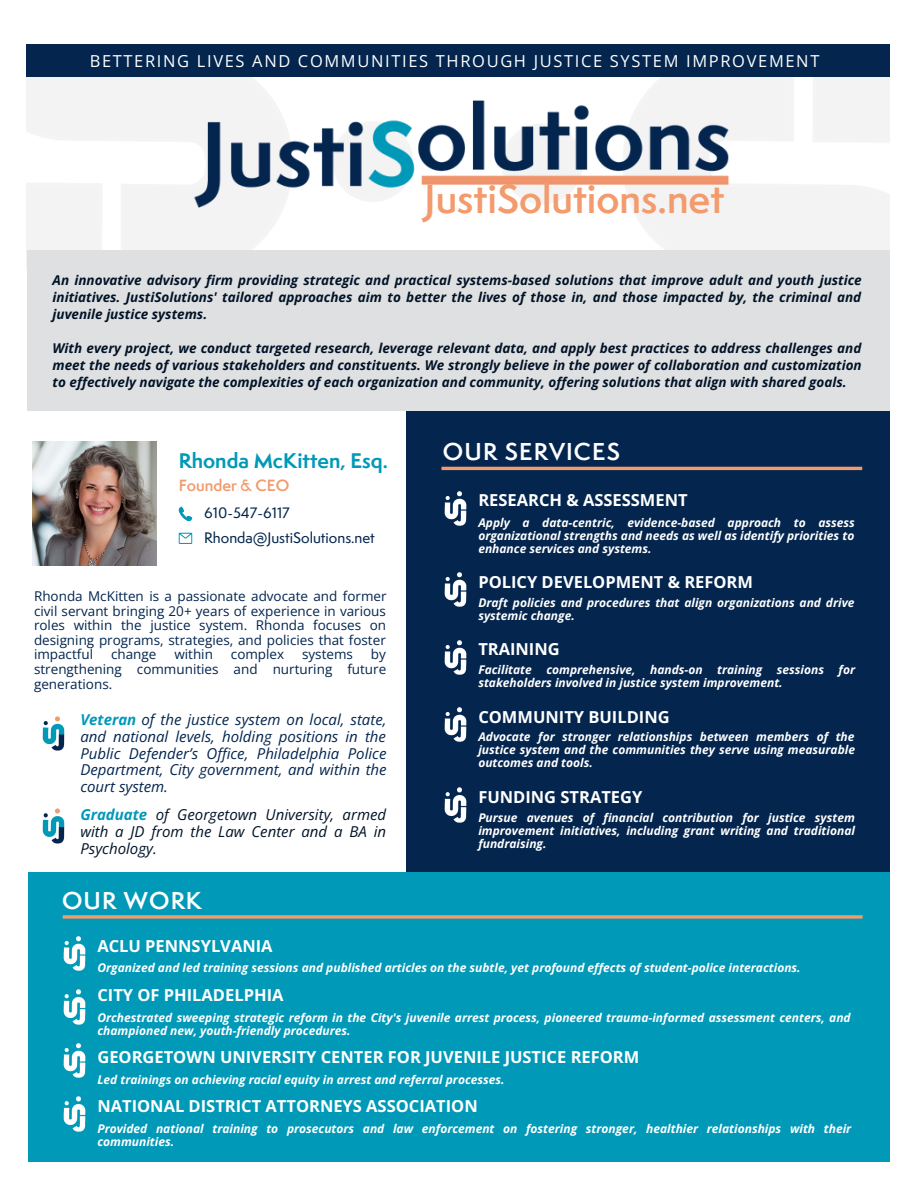
<style>
.page{position:relative;width:918px;height:1188px;background:#fff}
.page>*{position:absolute;margin:0;border:0;box-sizing:border-box;transform-origin:0 0}
.t1{font:600 37.5px "Semplicita Pro";color:#f39b6d}
.t2{font:600 22.5px "Semplicita Pro";letter-spacing:.05em;color:#fff}
.t3{font:700 19.5px "Semplicita Pro";color:#0099b8}
.t4{font:700 16.5px "Open Sans";color:#fff}
.t5{font:16.5px "Open Sans";letter-spacing:.1em;color:#fff}
.t6{font:italic 15px/16.8px "Open Sans";color:#03254e;text-align:justify}
.t7{font:italic 15px/16.8px "Open Sans";color:#011327;text-align:justify}
.t8{font:600 15px "Semplicita Pro";color:#f39b6d}
.t9{font:500 14.1px "Semplicita Pro";color:#03254e}
.t10{font:italic 700 13.5px/16.8px "Open Sans";color:#011327;text-align:justify}
.t11{font:13.5px/14.5px "Open Sans";color:#03254e;text-align:justify}
.t12{font:italic 700 12px/13px "Open Sans";color:#fff}
.s1{font-weight:700;color:#0099b8}
</style>
<div class="page">
<div style="left:406px;top:411px;width:484px;height:461px;background:#03254e"></div>
<div style="left:28px;top:872px;width:862px;height:290px;background:#0099b8"></div>
<div style="left:27px;top:251px;width:863px;height:160px;background:#dfe0e2"></div>
<svg style="left:63px;top:915px;width:800px;height:4px;background:#cc9a78"></svg>
<hr style="left:442px;top:467px;width:420px;height:3px;background:#f39b6d">
<div style="left:26px;top:45px;width:863px;height:32px;background:#03254e"></div>
<img style="left:178px;top:97px;width:569px;height:117px">
<img style="left:32px;top:442px;width:124px;height:124px">
<svg style="left:179px;top:507px;width:13px;height:13px"></svg>
<svg style="left:179px;top:533px;width:13px;height:11px"></svg>
<img style="left:42px;top:716px;width:23px;height:35px">
<img style="left:42px;top:808px;width:23px;height:36px">
<img style="left:444px;top:491px;width:23px;height:35px">
<img style="left:444px;top:572px;width:23px;height:35px">
<img style="left:444px;top:640px;width:23px;height:35px">
<img style="left:444px;top:707px;width:23px;height:35px">
<img style="left:444px;top:787px;width:23px;height:36px">
<img style="left:63px;top:936px;width:23px;height:35px">
<img style="left:63px;top:989px;width:23px;height:36px">
<img style="left:63px;top:1043px;width:23px;height:35px">
<img style="left:63px;top:1096px;width:23px;height:36px">
<p class="t5" style="left:90px;top:49px;width:731px">BETTERING LIVES AND COMMUNITIES THROUGH JUSTICE SYSTEM IMPROVEMENT</p>
<p class="t1" style="left:425px;top:172px;width:301px">JustiSolutions.net</p>
<p class="t10" style="left:53px;top:272px;width:811px">An innovative advisory firm providing strategic and practical systems-based solutions that improve adult and youth justice initiatives. JustiSolutions' tailored approaches aim to better the lives of those in, and those impacted by, the criminal and juvenile justice systems.</p>
<p class="t10" style="left:53px;top:339px;width:811px">With every project, we conduct targeted research, leverage relevant data, and apply best practices to address challenges and meet the needs of various stakeholders and constituents. We strongly believe in the power of collaboration and customization to effectively navigate the complexities of each organization and community, offering solutions that align with shared goals.</p>
<h4 class="t3" style="left:179px;top:446px;width:211px">Rhonda McKitten, Esq.</h4>
<h5 class="t8" style="left:179px;top:475px;width:112px">Founder &amp; CEO</h5>
<p class="t9" style="left:204px;top:503px;width:87px">610-547-6117</p>
<p class="t9" style="left:204px;top:528px;width:172px">Rhonda@JustiSolutions.net</p>
<p class="t11" style="left:34px;top:588px;width:354px">Rhonda McKitten is a passionate advocate and former civil servant bringing 20+ years of experience in various roles within the justice system. Rhonda focuses on designing programs, strategies, and policies that foster impactful</p>
<p class="t11" style="left:34px;top:647px;width:354px;text-indent:337px">by strengthening communities and nurturing future generations.</p>
<p class="t6" style="left:80px;top:711px;width:308px"><span class="s1">Veteran</span> of the justice system on local, state, and national levels, holding positions in the Public Defender’s Office, Philadelphia Police Department, City government, and within the court system.</p>
<p class="t7" style="left:80px;top:806px;width:307px"><span class="s1">Graduate</span> of Georgetown University, armed with a JD from the Law Center and a BA in Psychology.</p>
<h3 class="t2" style="left:62px;top:884px;width:141px">OUR WORK</h3>
<p class="t11" style="left:111px;top:647px;width:47px">change</p>
<p class="t11" style="left:174px;top:647px;width:40px">within</p>
<p class="t11" style="left:231px;top:647px;width:55px">complex</p>
<p class="t11" style="left:302px;top:647px;width:52px">systems</p>
<p class="t2" style="left:443px;top:435px;width:179px">OUR SERVICES</p>
<p class="t4" style="left:478px;top:489px;width:211px">RESEARCH &amp; ASSESSMENT</p>
<p class="t12" style="left:478px;top:516px;width:378px;text-align:justify">Apply a data-centric, evidence-based approach to assess organizational strengths and needs as well as identify priorities to enhance services and systems.</p>
<p class="t4" style="left:478px;top:570px;width:276px">POLICY DEVELOPMENT &amp; REFORM</p>
<p class="t12" style="left:478px;top:596px;width:378px">Draft policies and procedures that align organizations and drive systemic change.</p>
<p class="t4" style="left:478px;top:638px;width:83px">TRAINING</p>
<p class="t12" style="left:478px;top:663px;width:378px">Facilitate comprehensive, hands-on training sessions for stakeholders involved in justice system improvement.</p>
<p class="t4" style="left:478px;top:705px;width:193px">COMMUNITY BUILDING</p>
<p class="t12" style="left:478px;top:730px;width:378px;text-align:justify">Advocate for stronger relationships between members of the justice system and the communities they serve using measurable outcomes and tools.</p>
<p class="t4" style="left:478px;top:786px;width:166px">FUNDING STRATEGY</p>
<p class="t12" style="left:478px;top:811px;width:378px;text-align:justify">Pursue avenues of financial contribution for justice system improvement initiatives, including grant writing and traditional fundraising.</p>
<p class="t4" style="left:97px;top:934px;width:177px">ACLU PENNSYLVANIA</p>
<p class="t12" style="left:97px;top:961px;width:705px">Organized and led training sessions and published articles on the subtle, yet profound effects of student-police interactions.</p>
<p class="t4" style="left:97px;top:983px;width:188px">CITY OF PHILADELPHIA</p>
<p class="t12" style="left:97px;top:1010px;width:755px">Orchestrated sweeping strategic reform in the City's juvenile arrest process, pioneered trauma-informed assessment centers, and championed new, youth-friendly procedures.</p>
<p class="t4" style="left:97px;top:1045px;width:543px">GEORGETOWN UNIVERSITY CENTER FOR JUVENILE JUSTICE REFORM</p>
<p class="t12" style="left:97px;top:1073px;width:409px">Led trainings on achieving racial equity in arrest and referral processes.</p>
<p class="t4" style="left:97px;top:1095px;width:382px">NATIONAL DISTRICT ATTORNEYS ASSOCIATION</p>
<p class="t12" style="left:97px;top:1122px;width:755px">Provided national training to prosecutors and law enforcement on fostering stronger, healthier relationships with their communities.</p>
</div>
